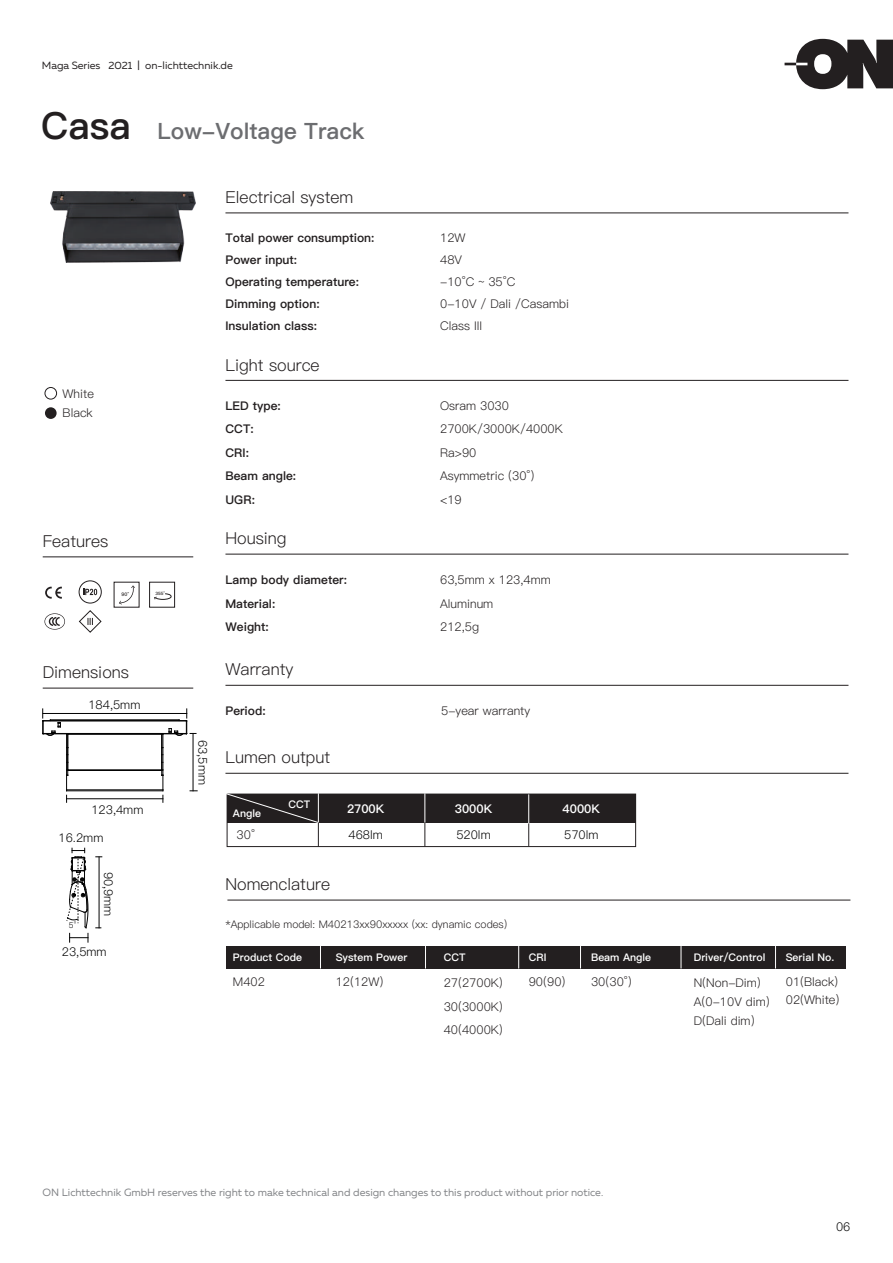
<style>
.page{position:relative;width:893px;height:1263px;background:#fff}
.page>*{position:absolute;margin:0;border:0;box-sizing:border-box;transform-origin:0 0}
.t1{font:37.5px "Ping Fang SC Heavy";color:#231f20}
.t2{font:22.5px "Ping Fang SC Heavy";color:#6c6d70}
.t3{font:16.5px "Ping Fang SC Regular";color:#231f20}
.t4{font:12px/23.4px "Ping Fang SC Regular";color:#231f20}
.t5{font:12px/23.4px "Ping Fang SC Heavy";color:#231f20}
.t6{font:12px "Ping Fang SC Regular";color:#030303}
.t7{font:12px "Ping Fang SC Heavy";color:#fff}
.t8{font:10.5px "Muller";color:#808285}
.t9{font:10.5px "Ping Fang SC Heavy";color:#fff}
.t10{font:10.5px "Ping Fang SC Regular";color:#231f20}
.t11{font:10.5px "Muller";color:#231f20}
.t12{font:7.95px "Ping Fang SC Regular";color:#030303}
.t13{font:4.8px "Ping Fang SC Bold";color:#231f20}
.t14{font:4.35px "Ping Fang SC Bold";color:#231f20}
</style>
<div class="page">
<div style="left:226px;top:946px;width:619px;height:22px;background:#231f20"></div>
<hr style="left:225px;top:213px;width:623px;height:1px;background:#231f20">
<hr style="left:225px;top:380px;width:623px;height:1px;background:#231f20">
<hr style="left:225px;top:554px;width:623px;height:1px;background:#231f20">
<svg style="left:320px;top:946px;width:1px;height:22px"></svg>
<svg style="left:425px;top:946px;width:1px;height:22px"></svg>
<svg style="left:518px;top:946px;width:1px;height:22px"></svg>
<svg style="left:580px;top:946px;width:1px;height:22px"></svg>
<svg style="left:681px;top:946px;width:1px;height:22px"></svg>
<svg style="left:775px;top:946px;width:1px;height:22px"></svg>
<hr style="left:225px;top:685px;width:623px;height:1px;background:#231f20">
<hr style="left:225px;top:773px;width:623px;height:1px;background:#231f20">
<hr style="left:227px;top:900px;width:623px;height:1px;background:#231f20">
<hr style="left:43px;top:557px;width:150px;height:1px;background:#231f20">
<hr style="left:43px;top:688px;width:150px;height:1px;background:#231f20">
<svg style="left:45px;top:587px;width:17px;height:12px"></svg>
<svg style="left:83px;top:589px;width:14px;height:6px"></svg>
<div style="left:79px;top:580px;width:23px;height:23px;border:1px solid #231f20;border-radius:50%"></div>
<svg style="left:784px;top:39px;width:109px;height:50px"></svg>
<svg style="left:45px;top:613px;width:20px;height:17px"></svg>
<img style="left:50px;top:192px;width:146px;height:70px">
<img style="left:66px;top:244px;width:113px;height:6px">
<hr style="left:50px;top:719px;width:129px;height:1px;background:#030303">
<hr style="left:43px;top:720px;width:143px;height:1px;background:#030303">
<hr style="left:43px;top:721px;width:143px;height:1px;background:#030303">
<hr style="left:43px;top:733px;width:143px;height:1px;background:#030303">
<hr style="left:67px;top:790px;width:96px;height:1px;background:#030303">
<hr style="left:67px;top:789px;width:96px;height:1px;background:#030303">
<hr style="left:68px;top:734px;width:94px;height:1px;background:#030303">
<hr style="left:68px;top:770px;width:94px;height:1px;background:#030303">
<hr style="left:67px;top:798px;width:96px;height:1px;background:#030303">
<svg style="left:45px;top:719px;width:24px;height:83px"></svg>
<hr style="left:43px;top:713px;width:144px;height:1px;background:#030303">
<hr style="left:99px;top:857px;width:1px;height:71px;background:#030303">
<svg style="left:161px;top:709px;width:36px;height:93px"></svg>
<hr style="left:193px;top:733px;width:1px;height:58px;background:#030303">
<svg style="left:67px;top:848px;width:22px;height:94px"></svg>
<div style="left:227px;top:794px;width:409px;height:28px;background:#231f20"></div>
<div style="left:227px;top:794px;width:409px;height:53px;border:1px solid #231f20"></div>
<svg style="left:425px;top:793px;width:1px;height:54px"></svg>
<svg style="left:528px;top:824px;width:1px;height:22px"></svg>
<hr style="left:528px;top:794px;width:1px;height:30px;background:#fff">
<svg style="left:226px;top:793px;width:93px;height:54px"></svg>
<svg style="left:78px;top:610px;width:24px;height:23px"></svg>
<svg style="left:119px;top:585px;width:16px;height:19px"></svg>
<div style="left:149px;top:582px;width:26px;height:25px;border:1px solid #231f20"></div>
<svg style="left:154px;top:593px;width:18px;height:7px"></svg>
<div style="left:45px;top:387px;width:12px;height:12px;border:1px solid #231f20;border-radius:50%"></div>
<div style="left:45px;top:407px;width:12px;height:12px;background:#231f20;border-radius:50%"></div>
<p class="t11" style="left:42px;top:58px;width:192px">Maga Series 2021 | on-lichttechnik.de</p>
<h1 class="t1" style="left:41px;top:103px;width:92px">Casa</h1>
<p class="t4" style="left:63px;top:383px;width:33px;line-height:19.8px">White<br>Black</p>
<h3 class="t3" style="left:43px;top:531px;width:67px">Features</h3>
<h2 class="t2" style="left:158px;top:117px;width:208px">Low-Voltage Track</h2>
<h3 class="t3" style="left:225px;top:188px;width:129px">Electrical system</h3>
<p class="t5" style="left:225px;top:227px;width:151px;line-height:21.9px">Total power consumption:<br>Power input:<br>Operating temperature:<br>Dimming option:<br>Insulation class:</p>
<h3 class="t3" style="left:225px;top:355px;width:96px">Light source</h3>
<p class="t5" style="left:225px;top:394px;width:72px">LED type:<br>CCT:<br>CRI:<br>Beam angle:<br>UGR:</p>
<h3 class="t3" style="left:225px;top:528px;width:63px">Housing</h3>
<p class="t4" style="left:440px;top:227px;width:130px;line-height:21.9px">12W<br>48V<br>-10°C ~ 35°C<br>0-10V / Dali /Casambi<br>Class III</p>
<p class="t4" style="left:440px;top:394px;width:124px">Osram 3030<br>2700K/3000K/4000K<br>Ra&gt;90<br>Asymmetric (30°)<br>&lt;19</p>
<p class="t13" style="left:122px;top:591px;width:9px">90°</p>
<p class="t14" style="left:156px;top:591px;width:11px">355°</p>
<h3 class="t3" style="left:43px;top:663px;width:88px">Dimensions</h3>
<p class="t6" style="left:88px;top:697px;width:54px">184,5mm</p>
<p class="t6" style="left:91px;top:802px;width:54px">123,4mm</p>
<p class="t6" style="left:59px;top:831px;width:46px">16.2mm</p>
<p class="t6" style="left:116px;top:871px;width:46px;rotate:90deg">90,9mm</p>
<p class="t12" style="left:69px;top:921px;width:9px">5°</p>
<p class="t6" style="left:62px;top:945px;width:46px">23,5mm</p>
<p class="t6" style="left:210px;top:740px;width:46px;rotate:90deg">63,5mm</p>
<p class="t5" style="left:225px;top:568px;width:123px">Lamp body diameter:<br>Material:<br>Weight:</p>
<p class="t4" style="left:440px;top:568px;width:112px">63,5mm x 123,4mm<br>Aluminum<br>212,5g</p>
<h3 class="t3" style="left:225px;top:659px;width:69px">Warranty</h3>
<p class="t5" style="left:225px;top:699px;width:42px">Period:</p>
<p class="t4" style="left:441px;top:699px;width:91px">5-year warranty</p>
<h3 class="t3" style="left:225px;top:747px;width:106px">Lumen output</h3>
<p class="t9" style="left:233px;top:807px;width:30px">Angle</p>
<p class="t9" style="left:289px;top:798px;width:23px">CCT</p>
<p class="t7" style="left:347px;top:801px;width:39px">2700K</p>
<p class="t7" style="left:455px;top:801px;width:39px">3000K</p>
<p class="t7" style="left:563px;top:801px;width:39px">4000K</p>
<p class="t4" style="left:237px;top:823px;width:20px">30°</p>
<p class="t6" style="left:564px;top:828px;width:36px">570lm</p>
<p class="t6" style="left:349px;top:828px;width:36px">468lm</p>
<p class="t6" style="left:456px;top:828px;width:36px">520lm</p>
<h3 class="t3" style="left:225px;top:874px;width:106px">Nomenclature</h3>
<p class="t10" style="left:225px;top:918px;width:283px">*Applicable model: M40213xx90xxxxx (xx: dynamic codes)</p>
<p class="t9" style="left:233px;top:951px;width:70px">Product Code</p>
<p class="t4" style="left:233px;top:970px;width:34px">M402</p>
<p class="t9" style="left:336px;top:951px;width:73px">System Power</p>
<p class="t4" style="left:336px;top:970px;width:49px">12(12W)</p>
<p class="t9" style="left:444px;top:951px;width:23px">CCT</p>
<p class="t9" style="left:529px;top:951px;width:19px">CRI</p>
<p class="t4" style="left:529px;top:970px;width:38px">90(90)</p>
<p class="t4" style="left:444px;top:971px;width:61px;text-align:justify">27(2700K)<br>30(3000K)<br>40(4000K)</p>
<p class="t9" style="left:591px;top:951px;width:62px">Beam Angle</p>
<p class="t4" style="left:591px;top:970px;width:42px">30(30°)</p>
<p class="t9" style="left:694px;top:951px;width:73px">Driver/Control</p>
<p class="t9" style="left:786px;top:951px;width:50px">Serial No.</p>
<p class="t4" style="left:786px;top:972px;width:55px;line-height:18.1px">01(Black)<br>02(White)</p>
<p class="t4" style="left:694px;top:974px;width:78px;line-height:18.5px">N(Non-Dim)<br>A(0-10V dim)</p>
<p class="t4" style="left:694px;top:1009px;width:62px">D(Dali dim)</p>
<p class="t8" style="left:43px;top:1186px;width:562px">ON Lichttechnik GmbH reserves the right to make technical and design changes to this product without prior notice.</p>
<p class="t6" style="left:836px;top:1219px;width:16px">06</p>
</div>
